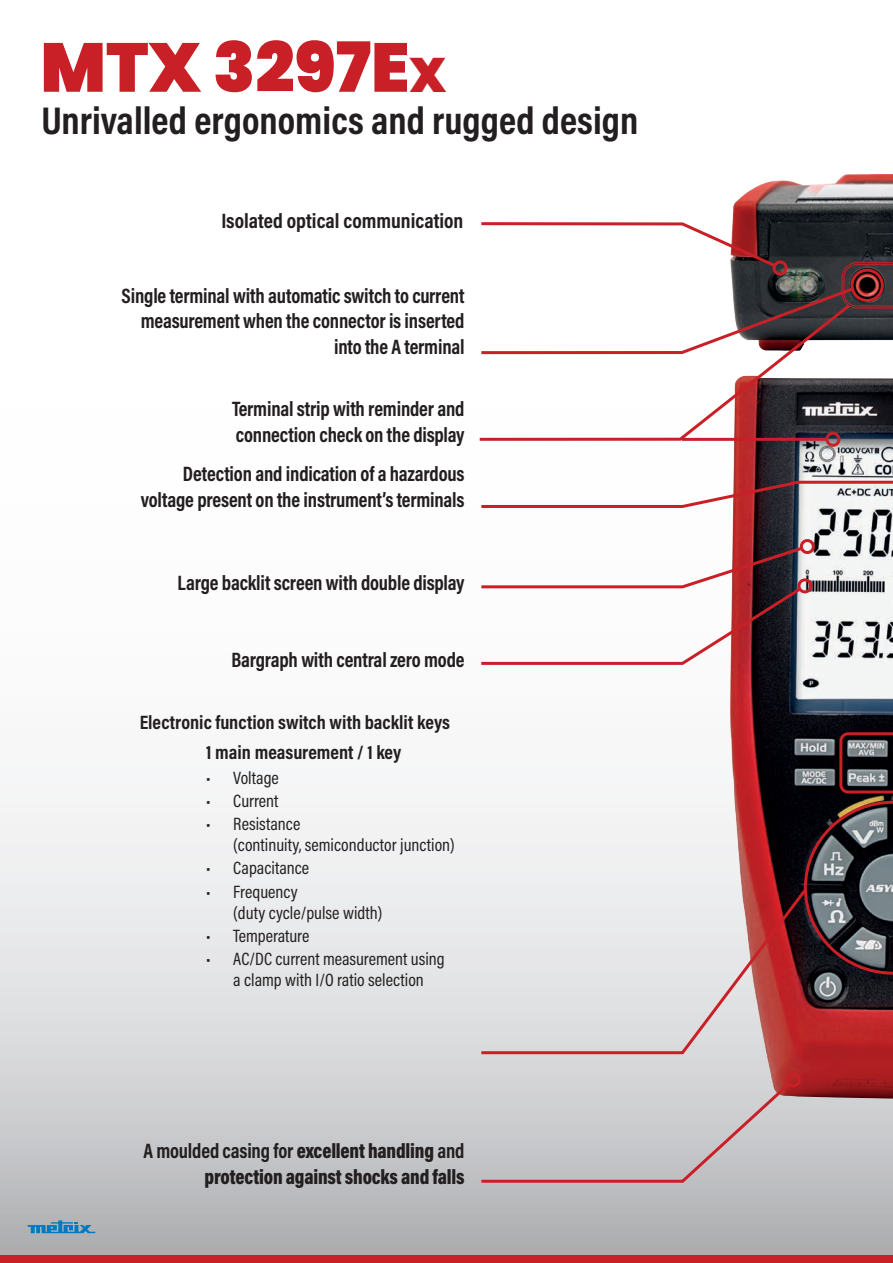
<style>
.page{position:relative;width:893px;height:1263px;background:#fff}
.page>*{position:absolute;margin:0;border:0;box-sizing:border-box;transform-origin:0 0}
.t1{font:900 69px "Poppins";color:#c92027}
.t2{font:700 39px "Acumin Pro Cond";color:#231f20}
.t3{font:700 21px/25.5px "Acumin Pro Cond";letter-spacing:-.01em;color:#231f20;text-align:right;scale:.95 1}
.t4{font:900 21px/25.5px "Acumin Pro Cond";letter-spacing:-.01em;color:#231f20;text-align:right;scale:.95 1}
.t5{font:700 21px "Acumin Pro Cond";letter-spacing:-.01em;color:#231f20}
.t6{font:700 19.5px/29.7px "Acumin Pro Cond";color:#231f20}
.t7{font:18px/21px "Acumin Pro Cond";color:#231f20}
.s1{font-size:48.3px}
.s2{font-weight:700}
</style>
<div class="page">
<svg style="left:0;top:793px;width:893px;height:463px"></svg>
<img style="left:730px;top:378px;width:163px;height:720px">
<img style="left:732px;top:174px;width:161px;height:47px">
<svg style="left:481px;top:479px;width:412px;height:30px"></svg>
<svg style="left:478px;top:885px;width:332px;height:171px;background:#d8c3c4"></svg>
<svg style="left:479px;top:356px;width:374px;height:86px"></svg>
<div style="left:800px;top:539px;width:15px;height:15px;border:3px solid #c92027;border-radius:50%"></div>
<svg style="left:481px;top:545px;width:324px;height:121px"></svg>
<div style="left:797px;top:578px;width:15px;height:15px;border:3px solid #c92027;border-radius:50%"></div>
<svg style="left:478px;top:1080px;width:315px;height:104px;background:#c9c3c6"></svg>
<div style="left:786px;top:1072px;width:15px;height:15px;border:3px solid #c92027;border-radius:50%"></div>
<svg style="left:481px;top:221px;width:412px;height:135px"></svg>
<div style="left:850px;top:269px;width:34px;height:33px;border:3px solid #c92027;border-radius:50%"></div>
<svg style="left:804px;top:801px;width:89px;height:174px;background:#4b474b"></svg>
<hr style="left:682px;top:438px;width:145px;height:3px;background:#c92027">
<div style="left:825px;top:432px;width:15px;height:15px;border:3px solid #c92027;border-radius:50%"></div>
<div style="left:0;top:1256px;width:893px;height:7px;background:#c92027"></div>
<svg style="left:839px;top:732px;width:54px;height:61px;background:#584549"></svg>
<svg style="left:28px;top:1220px;width:67px;height:13px"></svg>
<h1 class="t1" style="left:40px;top:28px;width:407px">MTX 3297E<span class="s1">x</span></h1>
<h2 class="t2" style="left:41px;top:95px;width:598px">Unrivalled ergonomics and rugged design</h2>
<p class="t5" style="left:221px;top:207px;width:244px">Isolated optical communication</p>
<p class="t3" style="left:122px;top:282px;width:362px">Single terminal with automatic switch to current measurement when the connector is inserted into the A terminal</p>
<p class="t3" style="left:232px;top:395px;width:246px;text-align:left">Terminal strip with reminder and connection check on the display</p>
<p class="t3" style="left:141px;top:461px;width:342px">Detection and indication of a hazardous voltage present on the instrument’s terminals</p>
<p class="t3" style="left:178px;top:569px;width:304px">Large backlit screen with double display</p>
<p class="t3" style="left:231px;top:646px;width:247px">Bargraph with central zero mode</p>
<p class="t6" style="left:206px;top:707px;width:245px;text-indent:-67px">Electronic function switch with backlit keys<br>1 main measurement / 1 key</p>
<p class="t7" style="left:206px;top:767px;width:74px">• Voltage</p>
<p class="t7" style="left:206px;top:790px;width:74px">• Current</p>
<p class="t7" style="left:233px;top:813px;width:223px;text-indent:-27px">• Resistance<br>(continuity, semiconductor junction)</p>
<p class="t7" style="left:206px;top:857px;width:104px">• Capacitance</p>
<p class="t7" style="left:233px;top:880px;width:150px;text-indent:-27px">• Frequency<br>(duty cycle/pulse width)</p>
<p class="t7" style="left:206px;top:924px;width:105px">• Temperature</p>
<p class="t7" style="left:206px;top:947px;width:240px;line-height:21.6px;text-align:center">• AC/DC current measurement using a clamp with I/O ratio selection</p>
<p class="t4" style="left:143px;top:1138px;width:339px"><span class="s2">A moulded casing for</span> excellent handling <span class="s2">and </span>protection against shocks and falls</p>
</div>
